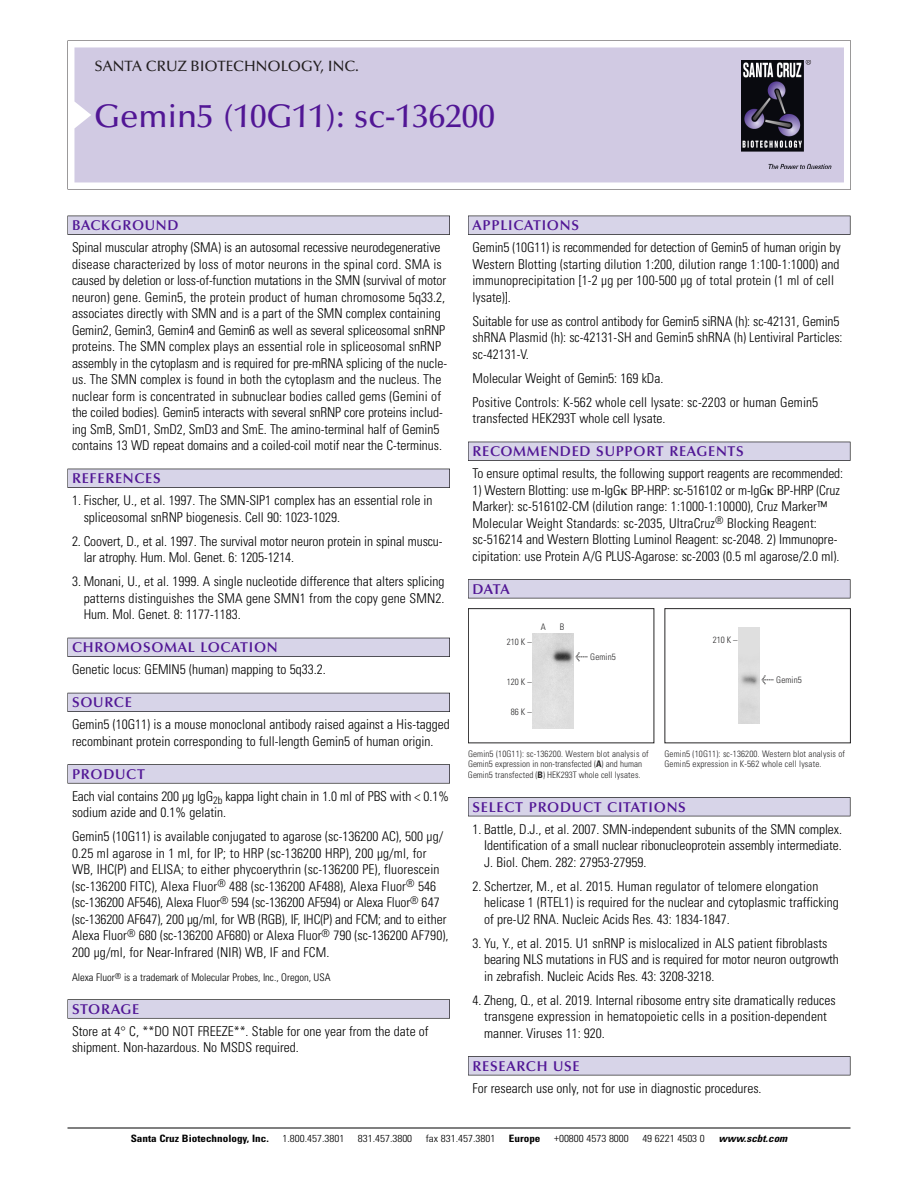
<style>
.page{position:relative;width:918px;height:1188px;background:#fff}
.page>*{position:absolute;margin:0;border:0;box-sizing:border-box;transform-origin:0 0}
.t1{font:500 33px "Optima";color:#511695}
.t2{font:500 15px "Optima";color:#231f20}
.t3{font:600 14.25px "Optima";letter-spacing:.05em;color:#511695}
.t4{font:300 condensed 13.5px/16.5px "Univers";color:#000}
.t5{font:300 condensed 10.5px "Univers";color:#000}
.t6{font:300 condensed 10.2px "Univers";color:#000;scale:1.1 1}
.t7{font:700 condensed 10.2px "Univers";color:#000;scale:1.1 1}
.t8{font:italic 700 condensed 10.2px "Univers";color:#000;scale:1.1 1}
.t9{font:300 condensed 9px/10.5px "Univers";letter-spacing:.015em;color:#272627}
.s1{font-family:"Meta Plus";font-weight:400;font-stretch:normal;font-size:10.5px}
.s2{font-weight:700}
</style>
<div class="page">
<svg style="left:74px;top:41px;width:777px;height:148px"></svg>
<div style="left:74px;top:47px;width:770px;height:135px;background:#d1cae3"></div>
<img style="left:741px;top:60px;width:90px;height:108px">
<div style="left:68px;top:216px;width:382px;height:19px;background:#535256"></div>
<div style="left:68px;top:216px;width:381px;height:18px;background:#d7d4e8"></div>
<div style="left:68px;top:469px;width:382px;height:19px;background:#525156"></div>
<div style="left:68px;top:469px;width:381px;height:18px;background:#d7d4e8"></div>
<div style="left:68px;top:638px;width:382px;height:19px;background:#515057"></div>
<div style="left:68px;top:638px;width:381px;height:18px;background:#d7d4e8"></div>
<div style="left:68px;top:693px;width:382px;height:19px;background:#535259"></div>
<div style="left:68px;top:693px;width:381px;height:18px;background:#d7d4e8"></div>
<svg style="left:68px;top:764px;width:382px;height:20px"></svg>
<div style="left:68px;top:765px;width:381px;height:18px;background:#d7d4e8"></div>
<svg style="left:68px;top:999px;width:382px;height:20px"></svg>
<div style="left:68px;top:1000px;width:381px;height:18px;background:#d7d4e8"></div>
<div style="left:468px;top:216px;width:382px;height:19px;background:#535256"></div>
<div style="left:468px;top:216px;width:382px;height:18px;background:#d7d4e8"></div>
<div style="left:468px;top:442px;width:382px;height:19px;background:#525156"></div>
<div style="left:468px;top:442px;width:382px;height:18px;background:#d7d4e8"></div>
<div style="left:468px;top:579px;width:382px;height:19px;background:#545357"></div>
<div style="left:468px;top:580px;width:382px;height:18px;background:#d7d4e8"></div>
<div style="left:468px;top:797px;width:382px;height:19px;background:#515155"></div>
<div style="left:468px;top:798px;width:382px;height:18px;background:#d7d4e8"></div>
<div style="left:468px;top:1056px;width:382px;height:19px;background:#545357"></div>
<div style="left:468px;top:1057px;width:382px;height:18px;background:#d7d4e8"></div>
<hr style="left:68px;top:1128px;width:782px;height:1px;background:#000">
<div style="left:468px;top:608px;width:186px;height:135px;border:1px solid #272627"></div>
<img style="left:533px;top:633px;width:40px;height:96px">
<div style="left:664px;top:608px;width:187px;height:135px;border:1px solid #272627"></div>
<img style="left:739px;top:628px;width:20px;height:96px">
<p class="t2" style="left:94px;top:60px;width:266px">SANTA CRUZ BIOTECHNOLOGY, INC.</p>
<p class="t1" style="left:94px;top:102px;width:402px">Gemin5 (10G11): sc-136200</p>
<p class="t3" style="left:72px;top:219px;width:108px">BACKGROUND</p>
<p class="t4" style="left:72px;top:240px;width:377px">Spinal muscular atrophy (SMA) is an autosomal recessive neurodegenerative disease characterized by loss of motor neurons in the spinal cord. SMA is caused by deletion or loss-of-function mutations in the SMN (survival of motor neuron) gene. Gemin5, the protein product of human chromosome 5q33.2, associates directly with SMN and is a part of the SMN complex containing Gemin2, Gemin3, Gemin4 and Gemin6 as well as several spliceosomal snRNP proteins. The SMN complex plays an essential role in spliceosomal snRNP assembly in the cytoplasm and is required for pre-mRNA splicing of the nucle&shy;us. The SMN complex is found in both the cytoplasm and the nucleus. The nuclear form is concentrated in subnuclear bodies called gems (Gemini of the coiled bodies). Gemin5 interacts with several snRNP core proteins includ&shy;ing SmB, SmD1, SmD2, SmD3 and SmE. The amino-terminal half of Gemin5 contains 13 WD repeat domains and a coiled-coil motif near the C-terminus.</p>
<p class="t3" style="left:72px;top:472px;width:90px">REFERENCES</p>
<p class="t4" style="left:84px;top:493px;width:350px;text-indent:-12px">1. Fischer, U., et al. 1997. The SMN-SIP1 complex has an essential role in spliceosomal snRNP biogenesis. Cell 90: 1023-1029.</p>
<p class="t4" style="left:84px;top:534px;width:360px;text-indent:-12px">2. Coovert, D., et al. 1997. The survival motor neuron protein in spinal muscu&shy;lar atrophy. Hum. Mol. Genet. 6: 1205-1214.</p>
<p class="t4" style="left:84px;top:574px;width:362px;text-align:justify;text-indent:-12px">3. Monani, U., et al. 1999. A single nucleotide difference that alters splicing patterns distinguishes the SMA gene SMN1 from the copy gene SMN2.<br>Hum. Mol. Genet. 8: 1177-1183.</p>
<p class="t3" style="left:72px;top:641px;width:207px">CHROMOSOMAL LOCATION</p>
<p class="t4" style="left:72px;top:663px;width:255px">Genetic locus: GEMIN5 (human) mapping to 5q33.2.</p>
<p class="t3" style="left:72px;top:696px;width:61px">SOURCE</p>
<p class="t4" style="left:72px;top:718px;width:379px">Gemin5 (10G11) is a mouse monoclonal antibody raised against a His-tagged recombinant protein corresponding to full-length Gemin5 of human origin.</p>
<p class="t3" style="left:72px;top:768px;width:74px">PRODUCT</p>
<p class="t4" style="left:72px;top:789px;width:379px">Each vial contains 200 µg IgG<sub>2b</sub> kappa light chain in 1.0 ml of PBS with &lt; 0.1% sodium azide and 0.1% gelatin.</p>
<p class="t4" style="left:72px;top:830px;width:378px">Gemin5 (10G11) is available conjugated to agarose (sc-136200 AC), 500 µg/ 0.25 ml agarose in 1 ml, for IP; to HRP (sc-136200 HRP), 200 µg/ml, for WB, IHC(P) and ELISA; to either phycoerythrin (sc-136200 PE), fluorescein (sc-136200 FITC), Alexa Fluor<sup>®</sup> 488 (sc-136200 AF488), Alexa Fluor<sup>®</sup> 546 (sc-136200 AF546), Alexa Fluor<sup>®</sup> 594 (sc-136200 AF594) or Alexa Fluor<sup>®</sup> 647 (sc-136200 AF647), 200 µg/ml, for WB (RGB), IF, IHC(P) and FCM; and to either Alexa Fluor<sup>®</sup> 680 (sc-136200 AF680) or Alexa Fluor<sup>®</sup> 790 (sc-136200 AF790), 200 µg/ml, for Near-Infrared (NIR) WB, IF and FCM.</p>
<p class="t5" style="left:72px;top:973px;width:260px">Alexa Fluor<sup>®</sup> is a trademark of Molecular Probes, Inc., Oregon, USA</p>
<p class="t3" style="left:72px;top:1003px;width:69px">STORAGE</p>
<p class="t4" style="left:72px;top:1024px;width:358px">Store at 4° C, **DO NOT FREEZE**. Stable for one year from the date of shipment. Non-hazardous. No MSDS required.</p>
<p class="t3" style="left:473px;top:219px;width:108px">APPLICATIONS</p>
<p class="t4" style="left:473px;top:240px;width:370px">Gemin5 (10G11) is recommended for detection of Gemin5 of human origin by Western Blotting (starting dilution 1:200, dilution range 1:100-1:1000) and immunoprecipitation [1-2 µg per 100-500 µg of total protein (1 ml of cell lysate)].</p>
<p class="t4" style="left:473px;top:314px;width:372px">Suitable for use as control antibody for Gemin5 siRNA (h): sc-42131, Gemin5 shRNA Plasmid (h): sc-42131-SH and Gemin5 shRNA (h) Lentiviral Particles: sc-42131-V.</p>
<p class="t4" style="left:473px;top:371px;width:192px">Molecular Weight of Gemin5: 169 kDa.</p>
<p class="t4" style="left:473px;top:395px;width:347px">Positive Controls: K-562 whole cell lysate: sc-2203 or human Gemin5 transfected HEK293T whole cell lysate.</p>
<p class="t3" style="left:473px;top:445px;width:273px">RECOMMENDED SUPPORT REAGENTS</p>
<p class="t4" style="left:473px;top:466px;width:372px">To ensure optimal results, the following support reagents are recommended:</p>
<p class="t4" style="left:473px;top:483px;width:369px">1) Western Blotting: use m-IgG BP-HRP: sc-516102 or m-IgG BP-HRP (Cruz Marker): sc-516102-CM (dilution range: 1:1000-1:10000), Cruz Marker™ Molecular Weight Standards: sc-2035, UltraCruz<sup>®</sup> Blocking Reagent: sc-516214 and Western Blotting Luminol Reagent: sc-2048. 2) Immunopre&shy;cipitation: use Protein A/G PLUS-Agarose: sc-2003 (0.5 ml agarose/2.0 ml).</p>
<p class="t3" style="left:473px;top:583px;width:39px">DATA</p>
<p class="t9" style="left:507px;top:637px;width:26px">210 K –</p>
<p class="t9" style="left:507px;top:678px;width:26px">120 K –</p>
<p class="t9" style="left:511px;top:708px;width:22px">86K–</p>
<p class="t9" style="left:541px;top:623px;width:7px">A</p>
<p class="t9" style="left:560px;top:623px;width:6px">B</p>
<p class="t9" style="left:576px;top:653px;width:42px"><span class="s1">&lt;</span> Gemin5</p>
<p class="t9" style="left:468px;top:749px;width:182px">Gemin5 (10G11): sc-136200. Western blot analysis of<br>Gemin5 expression in non-transfected (<span class="s2">A</span>) and human<br>Gemin5 transfected (<span class="s2">B</span>) HEK293T whole cell lysates.</p>
<p class="t9" style="left:713px;top:636px;width:26px">210 K –</p>
<p class="t9" style="left:762px;top:675px;width:42px"><span class="s1">&lt;</span> Gemin5</p>
<p class="t9" style="left:665px;top:749px;width:182px">Gemin5 (10G11): sc-136200. Western blot analysis of<br>Gemin5 expression in K-562 whole cell lysate.</p>
<p class="t3" style="left:473px;top:801px;width:215px">SELECT PRODUCT CITATIONS</p>
<p class="t4" style="left:484px;top:822px;width:359px;text-align:justify;text-indent:-12px">1. Battle, D.J., et al. 2007. SMN-independent subunits of the SMN complex.<br>Identification of a small nuclear ribonucleoprotein assembly intermediate.<br>J. Biol. Chem. 282: 27953-27959.</p>
<p class="t4" style="left:484px;top:879px;width:356px;text-indent:-12px">2. Schertzer, M., et al. 2015. Human regulator of telomere elongation helicase 1 (RTEL1) is required for the nuclear and cytoplasmic trafficking of pre-U2 RNA. Nucleic Acids Res. 43: 1834-1847.</p>
<p class="t4" style="left:484px;top:936px;width:356px;text-indent:-12px">3. Yu, Y., et al. 2015. U1 snRNP is mislocalized in ALS patient fibroblasts bearing NLS mutations in FUS and is required for motor neuron outgrowth in zebrafish. Nucleic Acids Res. 43: 3208-3218.</p>
<p class="t4" style="left:484px;top:993px;width:353px;text-indent:-12px">4. Zheng, Q., et al. 2019. Internal ribosome entry site dramatically reduces transgene expression in hematopoietic cells in a position-dependent manner. Viruses 11: 920.</p>
<p class="t3" style="left:473px;top:1060px;width:109px">RESEARCH USE</p>
<p class="t4" style="left:473px;top:1081px;width:291px">For research use only, not for use in diagnostic procedures.</p>
<p class="t7" style="left:131px;top:1135px;width:127px">Santa Cruz Biotechnology, Inc.</p>
<p class="t6" style="left:282px;top:1135px;width:58px">1.800.457.3801</p>
<p class="t6" style="left:358px;top:1135px;width:51px">831.457.3800</p>
<p class="t6" style="left:426px;top:1135px;width:65px">fax 831.457.3801</p>
<p class="t7" style="left:509px;top:1135px;width:30px">Europe</p>
<p class="t6" style="left:554px;top:1135px;width:69px">+00800 4573 8000</p>
<p class="t6" style="left:642px;top:1135px;width:58px">49 6221 4503 0</p>
<p class="t8" style="left:719px;top:1135px;width:66px">www.scbt.com</p>
</div>
